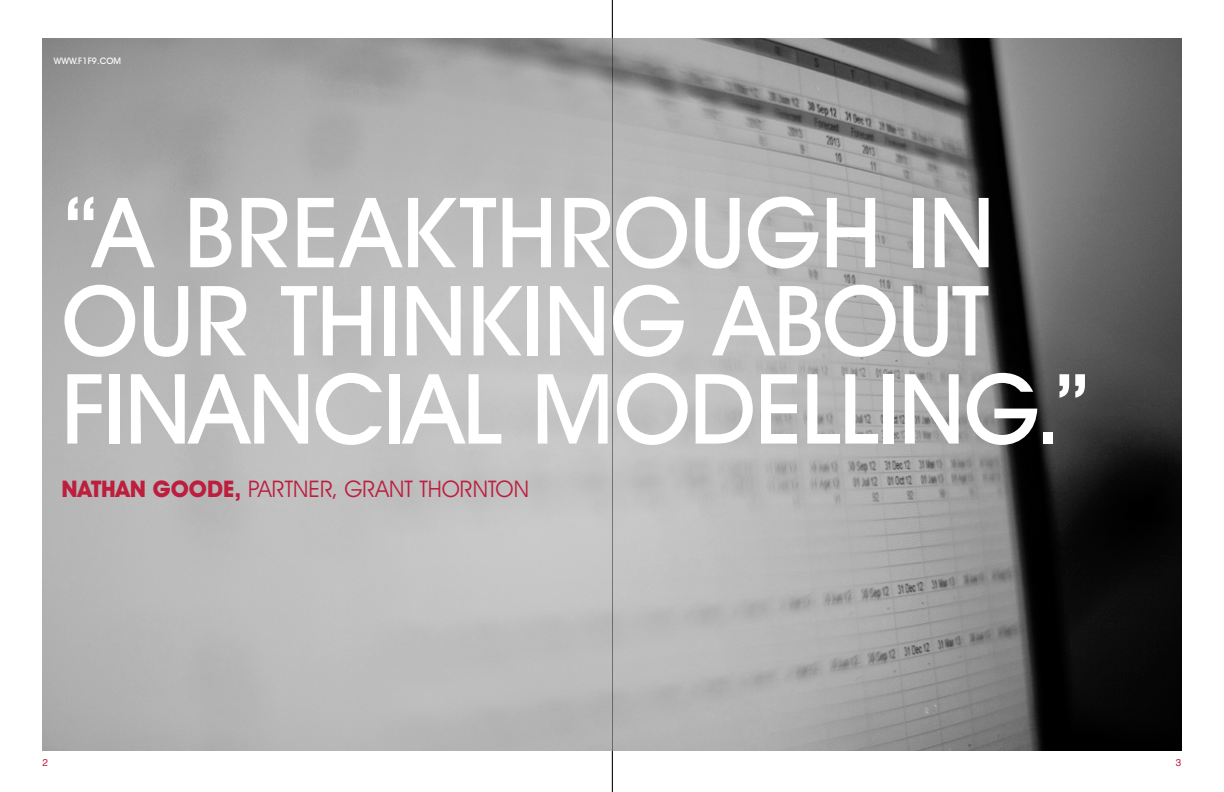
<style>
.page{position:relative;width:1224px;height:792px;background:#fff}
.page>*{position:absolute;margin:0;border:0;box-sizing:border-box;transform-origin:0 0}
.t1{font:500 97.5px/88.2px "Avant Garde IT Cby BT";letter-spacing:-.005em;color:#fff}
.t2{font:23px "Avant Garde IT Cby BT";color:#bd1e3e}
.t3{font:10px "Helvetica";color:#bd1e3e}
.t4{font:500 9px "Avant Garde IT Cby BT";color:#fff}
.s1{font-weight:700}
</style>
<div class="page">
<img style="left:43px;top:39px;width:1138px;height:712px">
<hr style="left:612px;top:0;width:1px;height:792px;background:#000">
<p class="t4" style="left:54px;top:55px;width:69px">WWW.F1F9.COM</p>
<p class="t1" style="left:62px;top:188px;width:1031px">“A BREAKTHROUGH IN<br>OUR THINKING ABOUT<br>FINANCIAL MODELLING.”</p>
<p class="t2" style="left:62px;top:474px;width:469px"><span class="s1">NATHAN GOODE,</span> PARTNER, GRANT THORNTON</p>
<p class="t3" style="left:43px;top:755px;width:7px">2</p>
<p class="t3" style="left:1176px;top:755px;width:7px">3</p>
</div>
